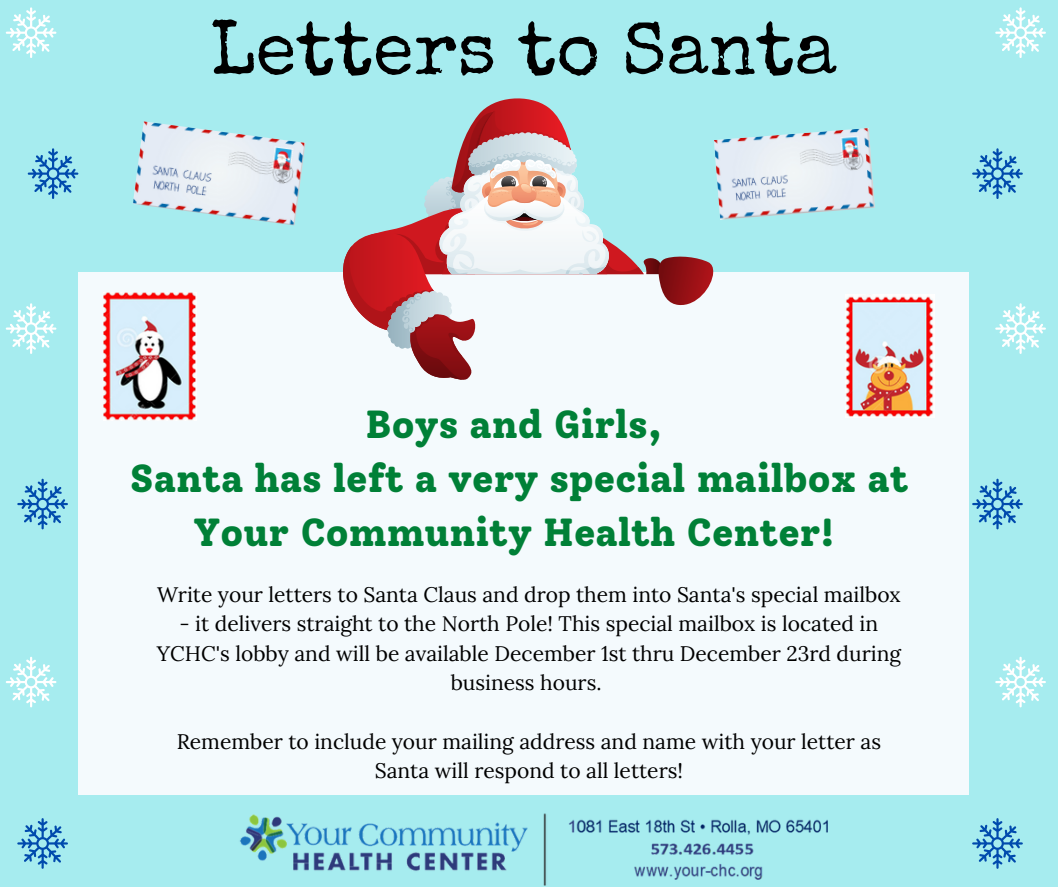
<style>
.page{position:relative;width:1058px;height:887px;background:#fff}
.page>*{position:absolute;margin:0;border:0;box-sizing:border-box;transform-origin:0 0}
.t1{font:75px "Special Elite";color:#000}
.t2{font:800 39px/54px "Solway";color:#008037;text-align:center}
.t3{font:21px/29.2px "Lora";color:#000;text-align:center}
</style>
<div class="page">
<div style="left:0;top:0;width:1057px;height:886px;background:#a6ecef"></div>
<div style="left:78px;top:272px;width:890px;height:522px;background:#f4fafd"></div>
<img style="left:133px;top:121px;width:172px;height:104px">
<img style="left:228px;top:794px;width:623px;height:91px">
<img style="left:104px;top:292px;width:92px;height:128px">
<img style="left:846px;top:296px;width:87px;height:121px">
<svg style="left:17px;top:478px;width:51px;height:51px"></svg>
<svg style="left:6px;top:303px;width:50px;height:51px"></svg>
<svg style="left:17px;top:818px;width:51px;height:50px"></svg>
<svg style="left:6px;top:656px;width:50px;height:51px"></svg>
<svg style="left:972px;top:478px;width:50px;height:51px"></svg>
<svg style="left:995px;top:303px;width:50px;height:51px"></svg>
<svg style="left:972px;top:818px;width:50px;height:50px"></svg>
<svg style="left:995px;top:656px;width:50px;height:51px"></svg>
<svg style="left:28px;top:148px;width:50px;height:51px"></svg>
<svg style="left:972px;top:148px;width:50px;height:51px"></svg>
<svg style="left:6px;top:7px;width:50px;height:51px"></svg>
<svg style="left:343px;top:98px;width:370px;height:282px"></svg>
<svg style="left:995px;top:7px;width:50px;height:51px"></svg>
<img style="left:714px;top:128px;width:161px;height:92px">
<p class="t1" style="left:210px;top:20px;width:628px">Letters to Santa</p>
<p class="t2" style="left:365px;top:397px;width:298px">Boys and Girls,</p>
<p class="t2" style="left:130px;top:451px;width:780px">Santa has left a very special mailbox at<br>Your Community Health Center!</p>
<p class="t3" style="left:157px;top:580px;width:745px">Write your letters to Santa Claus and drop them into Santa's special mailbox</p>
<p class="t3" style="left:157px;top:609px;width:745px">- it delivers straight to the North Pole! This special mailbox is located in<br>YCHC's lobby and will be available December 1st thru December 23rd during business hours.</p>
<p class="t3" style="left:177px;top:726px;width:706px">Remember to include your mailing address and name with your letter as<br>Santa will respond to all letters!</p>
</div>
